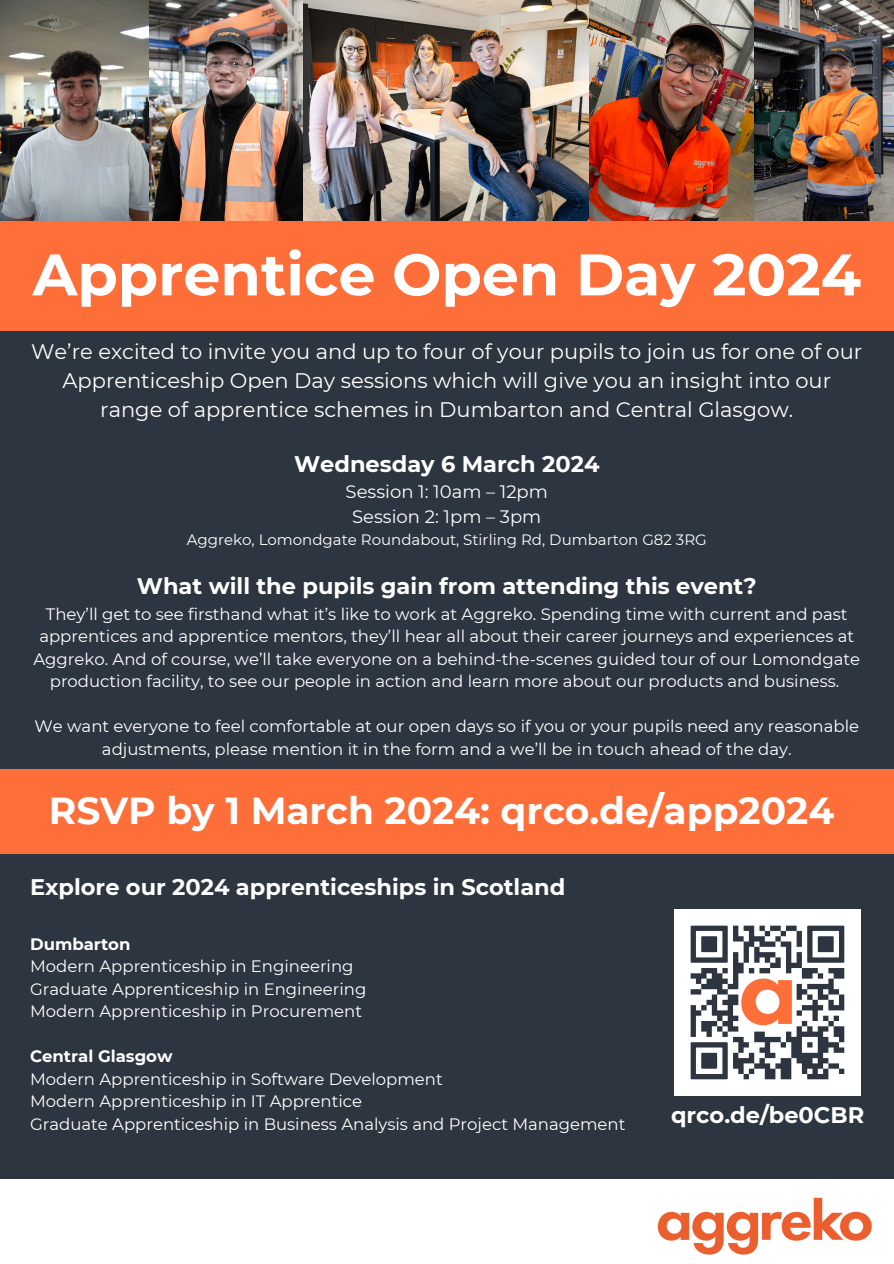
<style>
.page{position:relative;width:894px;height:1264px;background:#fff}
.page>*{position:absolute;margin:0;border:0;box-sizing:border-box;transform-origin:0 0}
.t1{font:700 58.5px "Montserrat";color:#fff}
.t2{font:700 37.5px "Montserrat";color:#fff}
.t3{font:700 22.5px "Montserrat";color:#fff}
.t4{font:21px/29.2px "Montserrat";color:#fff;text-align:center}
.t5{font:18px "Montserrat";color:#fff}
.t6{font:16.5px/22.5px "Montserrat";color:#fff;text-align:center}
.t7{font:700 16.5px "Montserrat";color:#fff}
.t8{font:15px "Montserrat";color:#fff}
</style>
<div class="page">
<div style="left:0;top:0;width:893px;height:1263px;background:#2d3540"></div>
<div style="left:0;top:1178px;width:893px;height:85px;background:#fff"></div>
<img style="left:657px;top:1197px;width:215px;height:58px">
<img style="left:0;top:0;width:893px;height:221px">
<div style="left:0;top:769px;width:893px;height:85px;background:#fd6e39"></div>
<div style="left:0;top:221px;width:893px;height:110px;background:#fd6e39"></div>
<img style="left:674px;top:909px;width:186px;height:186px">
<p class="t1" style="left:33px;top:239px;width:829px">Apprentice Open Day 2024</p>
<p class="t4" style="left:31px;top:336px;width:832px">We’re excited to invite you and up to four of your pupils to join us for one of our<br>Apprenticeship Open Day sessions which will give you an insight into our range of apprentice schemes in Dumbarton and Central Glasgow.</p>
<p class="t3" style="left:294px;top:450px;width:307px">Wednesday 6 March 2024</p>
<p class="t5" style="left:345px;top:480px;width:204px">Session 1: 10am – 12pm</p>
<p class="t5" style="left:352px;top:505px;width:191px">Session 2: 1pm – 3pm</p>
<p class="t8" style="left:187px;top:531px;width:521px">Aggreko, Lomondgate Roundabout, Stirling Rd, Dumbarton G82 3RG</p>
<p class="t3" style="left:137px;top:572px;width:621px">What will the pupils gain from attending this event?</p>
<h2 class="t6" style="left:33px;top:602px;width:828px">They’ll get to see firsthand what it’s like to work at Aggreko. Spending time with current and past apprentices and apprentice mentors, they’ll hear all about their career journeys and experiences at Aggreko. And of course, we’ll take everyone on a behind-the-scenes guided tour of our Lomondgate production facility, to see our people in action and learn more about our products and business.</h2>
<h3 class="t6" style="left:34px;top:715px;width:825px">We want everyone to feel comfortable at our open days so if you or your pupils need any reasonable adjustments, please mention it in the form and a we’ll be in touch ahead of the day.</h3>
<p class="t2" style="left:49px;top:788px;width:786px">RSVP by 1 March 2024: qrco.de/app2024</p>
<p class="t3" style="left:30px;top:873px;width:536px">Explore our 2024 apprenticeships in Scotland</p>
<p class="t7" style="left:30px;top:933px;width:102px">Dumbarton</p>
<p class="t6" style="left:30px;top:955px;width:325px">Modern Apprenticeship in Engineering</p>
<p class="t6" style="left:30px;top:977px;width:337px">Graduate Apprenticeship in Engineering</p>
<p class="t6" style="left:30px;top:1000px;width:333px">Modern Apprenticeship in Procurement</p>
<p class="t7" style="left:30px;top:1046px;width:144px">Central Glasgow</p>
<p class="t6" style="left:30px;top:1067px;width:414px">Modern Apprenticeship in Software Development</p>
<p class="t6" style="left:30px;top:1090px;width:333px">Modern Apprenticeship in IT Apprentice</p>
<h3 class="t6" style="left:30px;top:1112px;width:596px">Graduate Apprenticeship in Business Analysis and Project Management</h3>
<p class="t3" style="left:671px;top:1101px;width:194px">qrco.de/be0CBR</p>
</div>
